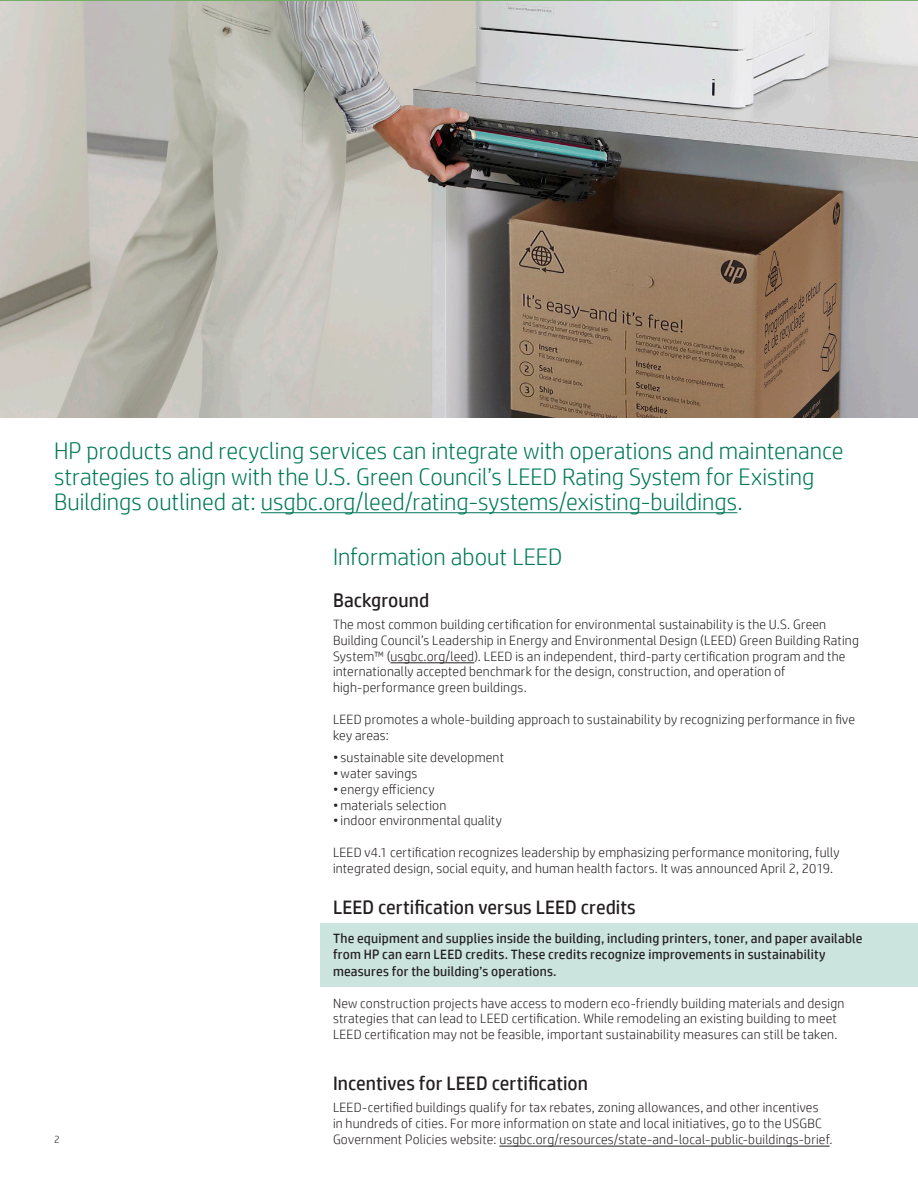
<style>
.page{position:relative;width:918px;height:1188px;background:#fff}
.page>*{position:absolute;margin:0;border:0;box-sizing:border-box;transform-origin:0 0}
.t1{font:300 24px/25.5px "HP Simplified";color:#007959}
.t2{font:19.5px "HP Simplified";color:#231f20}
.Body{font:300 13.5px/15.8px "HP Simplified";letter-spacing:.015em;color:#231f20}
.Body_before_bullet{font:300 13.5px/15.8px "HP Simplified";letter-spacing:.015em;color:#231f20}
.Body-2{font:13.5px/16.5px "HP Simplified";letter-spacing:.015em;color:#231f20}
.t3{font:300 10.5px "HP Simplified";color:#231f20}
</style>
<div class="page">
<div style="left:320px;top:923px;width:598px;height:64px;background:#cce4de"></div>
<img style="left:0;top:2px;width:918px;height:415px">
<hr style="left:390px;top:662px;width:84px;height:1px;background:#231f20">
<hr style="left:499px;top:1146px;width:331px;height:1px;background:#231f20">
<hr style="left:261px;top:512px;width:476px;height:1px;background:#007959">
<h1 class="t1" style="left:54px;top:438px;width:791px">HP products and recycling services can integrate with operations and maintenance strategies to align with the U.S. Green Council’s LEED Rating System for Existing<br>Buildings outlined at: usgbc.org/leed/rating-systems/existing-buildings.</h1>
<p class="t3" style="left:54px;top:1132px;width:7px">2</p>
<h1 class="t1" style="left:333px;top:544px;width:231px">Information about LEED</h1>
<h2 class="t2" style="left:333px;top:587px;width:98px">Background</h2>
<p class="Body" style="left:333px;top:616px;width:527px">The most common building certification for environmental sustainability is the U.S. Green Building Council’s Leadership in Energy and Environmental Design (LEED) Green Building Rating System™ (usgbc.org/leed). LEED is an independent, third-party certification program and the internationally accepted benchmark for the design, construction, and operation of high-performance green buildings.</p>
<p class="Body_before_bullet" style="left:333px;top:711px;width:524px">LEED promotes a whole-building approach to sustainability by recognizing performance in five key areas:</p>
<p class="Body" style="left:333px;top:749px;width:173px">• sustainable site development</p>
<p class="Body" style="left:333px;top:765px;width:86px">•water savings</p>
<p class="Body" style="left:333px;top:781px;width:103px">• energy efficiency</p>
<p class="Body" style="left:333px;top:797px;width:115px">• materials selection</p>
<p class="Body" style="left:333px;top:812px;width:170px">•indoor environmental quality</p>
<p class="Body_before_bullet" style="left:333px;top:844px;width:508px">LEED v4.1 certification recognizes leadership by emphasizing performance monitoring, fully integrated design, social equity, and human health factors. It was announced April 2, 2019.</p>
<h2 class="t2" style="left:333px;top:895px;width:304px">LEED certification versus LEED credits</h2>
<p class="Body-2" style="left:333px;top:930px;width:531px">The equipment and supplies inside the building, including printers, toner, and paper available from HP can earn LEED credits. These credits recognize improvements in sustainability measures for the building’s operations.</p>
<p class="Body" style="left:333px;top:995px;width:513px">New construction projects have access to modern eco-friendly building materials and design strategies that can lead to LEED certification. While remodeling an existing building to meet<br>LEED certification may not be feasible, important sustainability measures can still be taken.</p>
<h2 class="t2" style="left:333px;top:1070px;width:257px">Incentives for LEED certification</h2>
<p class="Body" style="left:333px;top:1099px;width:501px">LEED-certified buildings qualify for tax rebates, zoning allowances, and other incentives<br>in hundreds of cities. For more information on state and local initiatives, go to the USGBC<br>Government Policies website: usgbc.org/resources/state-and-local-public-buildings-brief.</p>
</div>
